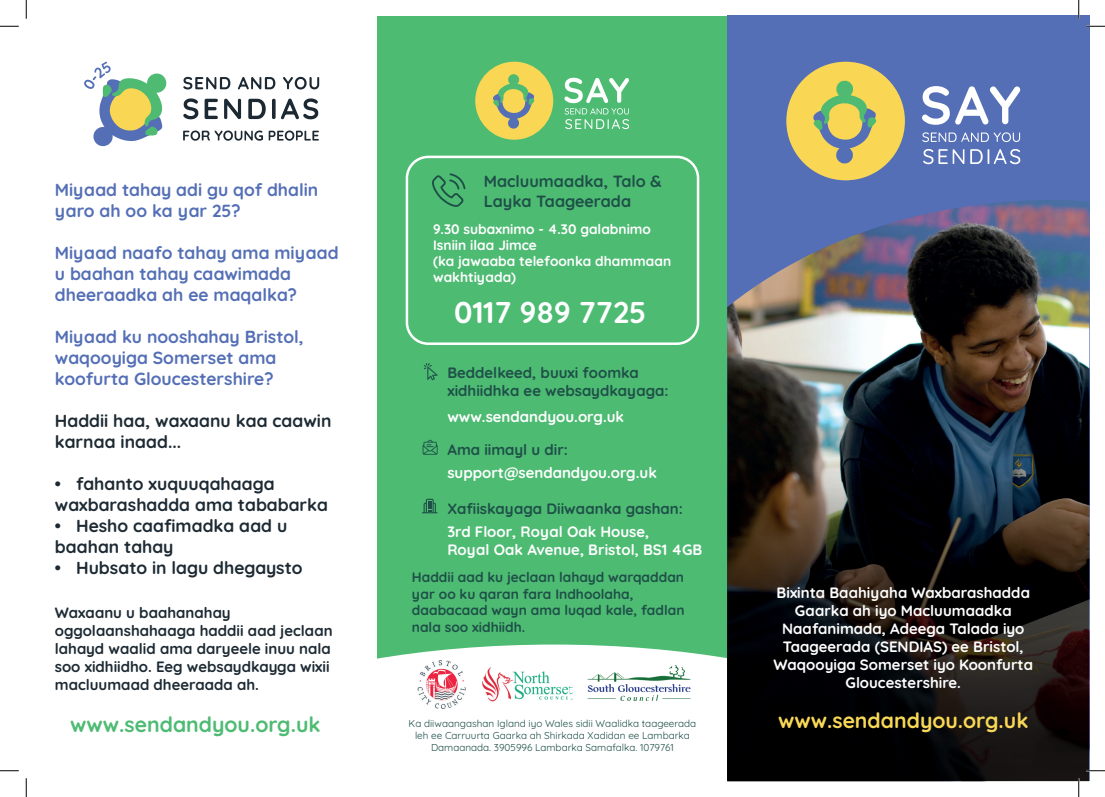
<style>
.page{position:relative;width:1105px;height:797px;background:#fff}
.page>*{position:absolute;margin:0;border:0;box-sizing:border-box;transform-origin:0 0}
.t1{font:300 30px "Quicksand";color:#fff}
.t2{font:300 21.25px "Quicksand";color:#4ebb73}
.t3{font:300 21.25px "Quicksand";color:#f8d856}
.t4{font:300 17.5px/21px "Quicksand";color:#546fb6}
.t5{font:300 17.5px/21px "Quicksand";color:#1d2a33}
.t6{font:300 16.25px/19.5px "Quicksand";color:#1e5048}
.t7{font:300 15px/18px "Quicksand";color:#fff}
.t8{font:300 15px/18px "Quicksand";color:#1d2a33}
.t9{font:300 15px/18px "Quicksand";color:#1e5048}
.t10{font:300 13.75px/16.5px "Quicksand";color:#1e5048}
.t11{font:300 13.75px/16.2px "Quicksand";color:#fff}
.t12{font:300 10px/12px "Quicksand";color:#1e5048;text-align:center}
</style>
<div class="page">
<div style="left:377px;top:16px;width:350px;height:764px;background:#4ebb73"></div>
<div style="left:377px;top:644px;width:350px;height:136px;background:#fff"></div>
<div style="left:727px;top:16px;width:362px;height:764px;background:#546fb6"></div>
<img style="left:727px;top:200px;width:362px;height:581px">
<svg style="left:922px;top:86px;width:98px;height:39px"></svg>
<svg style="left:922px;top:132px;width:98px;height:10px"></svg>
<svg style="left:923px;top:149px;width:41px;height:15px"></svg>
<svg style="left:970px;top:149px;width:50px;height:15px"></svg>
<div style="left:786px;top:62px;width:119px;height:118px;background:#f9d755;border-radius:50%"></div>
<svg style="left:813px;top:80px;width:63px;height:84px"></svg>
<svg style="left:727px;top:464px;width:362px;height:316px;background:#161312"></svg>
<svg style="left:564px;top:78px;width:65px;height:51px"></svg>
<div style="left:475px;top:62px;width:78px;height:78px;background:#f9d755;border-radius:50%"></div>
<svg style="left:493px;top:74px;width:41px;height:55px"></svg>
<svg style="left:183px;top:77px;width:47px;height:12px"></svg>
<svg style="left:238px;top:77px;width:37px;height:12px"></svg>
<svg style="left:283px;top:77px;width:36px;height:12px"></svg>
<svg style="left:183px;top:98px;width:15px;height:21px"></svg>
<svg style="left:205px;top:99px;width:13px;height:20px"></svg>
<svg style="left:224px;top:99px;width:17px;height:20px"></svg>
<svg style="left:248px;top:99px;width:18px;height:20px"></svg>
<svg style="left:272px;top:98px;width:46px;height:21px"></svg>
<svg style="left:183px;top:130px;width:80px;height:11px"></svg>
<svg style="left:269px;top:130px;width:50px;height:11px"></svg>
<svg style="left:84px;top:62px;width:83px;height:85px"></svg>
<div style="left:406px;top:156px;width:293px;height:189px;border:2px solid #fff;border-radius:21px"></div>
<svg style="left:432px;top:173px;width:34px;height:34px"></svg>
<img style="left:402px;top:660px;width:80px;height:48px">
<img style="left:482px;top:651px;width:90px;height:78px">
<img style="left:572px;top:658px;width:127px;height:58px">
<img style="left:571px;top:649px;width:1px;height:67px">
<svg style="left:424px;top:363px;width:14px;height:17px"></svg>
<svg style="left:423px;top:440px;width:15px;height:15px"></svg>
<svg style="left:422px;top:499px;width:16px;height:14px"></svg>
<svg style="left:0;top:25px;width:19px;height:2px"></svg>
<svg style="left:1086px;top:25px;width:19px;height:2px"></svg>
<svg style="left:0;top:770px;width:19px;height:1px"></svg>
<svg style="left:1086px;top:770px;width:19px;height:1px"></svg>
<svg style="left:25px;top:0;width:2px;height:19px"></svg>
<svg style="left:25px;top:778px;width:2px;height:19px"></svg>
<svg style="left:1078px;top:0;width:1px;height:19px"></svg>
<svg style="left:1078px;top:778px;width:1px;height:19px"></svg>
<p class="t4" style="left:55px;top:177px;width:265px">Miyaad tahay adi gu qof dhalin yaro ah oo ka yar 25?</p>
<p class="t4" style="left:55px;top:240px;width:285px">Miyaad naafo tahay ama miyaad u baahan tahay caawimada dheeraadka ah ee maqalka?</p>
<p class="t4" style="left:55px;top:324px;width:250px">Miyaad ku nooshahay Bristol, waqooyiga Somerset ama koofurta Gloucestershire?</p>
<p class="t5" style="left:55px;top:408px;width:278px">Haddii haa, waxaanu kaa caawin karnaa inaad...</p>
<p class="t5" style="left:55px;top:471px;width:275px">• fahanto xuquuqahaaga waxbarashadda ama tababarka</p>
<p class="t5" style="left:55px;top:513px;width:234px">• Hesho caafimadka aad u baahan tahay</p>
<p class="t5" style="left:55px;top:555px;width:249px">• Hubsato in lagu dhegaysto</p>
<p class="t8" style="left:55px;top:602px;width:279px">Waxaanu u baahanahay oggolaanshahaaga haddii aad jeclaan lahayd waalid ama daryeele inuu nala soo xidhiidho. Eeg websaydkayga wixii macluumaad dheeraada ah.</p>
<p class="t6" style="left:484px;top:170px;width:179px">Macluumaadka, Talo &amp;<br>Layka Taageerada</p>
<p class="t11" style="left:433px;top:219px;width:240px">9.30 subaxnimo - 4.30 galabnimo<br>Isniin ilaa Jimce<br>(ka jawaaba telefoonka dhammaan wakhtiyada)</p>
<h1 class="t1" style="left:454px;top:289px;width:194px">0117 989 7725</h1>
<p class="t9" style="left:447px;top:362px;width:223px">Beddelkeed, buuxi foomka xidhiidhka ee websaydkayaga:</p>
<p class="t7" style="left:447px;top:406px;width:178px">www.sendandyou.org.uk</p>
<p class="t9" style="left:447px;top:439px;width:122px">Ama iimayl u dir:</p>
<p class="t7" style="left:447px;top:461px;width:211px">support@sendandyou.org.uk</p>
<p class="t9" style="left:447px;top:498px;width:237px">Xafiiskayaga Diiwaanka gashan:</p>
<p class="t7" style="left:447px;top:520px;width:256px">3rd Floor, Royal Oak House,<br>Royal Oak Avenue, Bristol, BS1 4GB</p>
<p class="t10" style="left:412px;top:567px;width:274px">Haddii aad ku jeclaan lahayd warqaddan yar oo ku qaran fara Indhoolaha, daabacaad wayn ama luqad kale, fadlan nala soo xidhiidh.</p>
<p class="t7" style="left:773px;top:582px;width:261px;text-align:center">Bixinta Baahiyaha Waxbarashadda<br>Gaarka ah iyo Macluumaadka<br>Naafanimada, Adeega Talada iyo<br>Taageerada (SENDIAS) ee Bristol,<br>Waqooyiga Somerset iyo Koonfurta<br>Gloucestershire.</p>
<h2 class="t2" style="left:70px;top:707px;width:252px">www.sendandyou.org.uk</h2>
<h2 class="t3" style="left:778px;top:704px;width:252px">www.sendandyou.org.uk</h2>
<p class="t12" style="left:409px;top:716px;width:289px">Ka diiwaangashan Igland iyo Wales sidii Waalidka taageerada leh ee Carruurta Gaarka ah Shirkada Xadidan ee Lambarka<br>Damaanada. 3905996 Lambarka Samafalka. 1079761</p>
</div>
